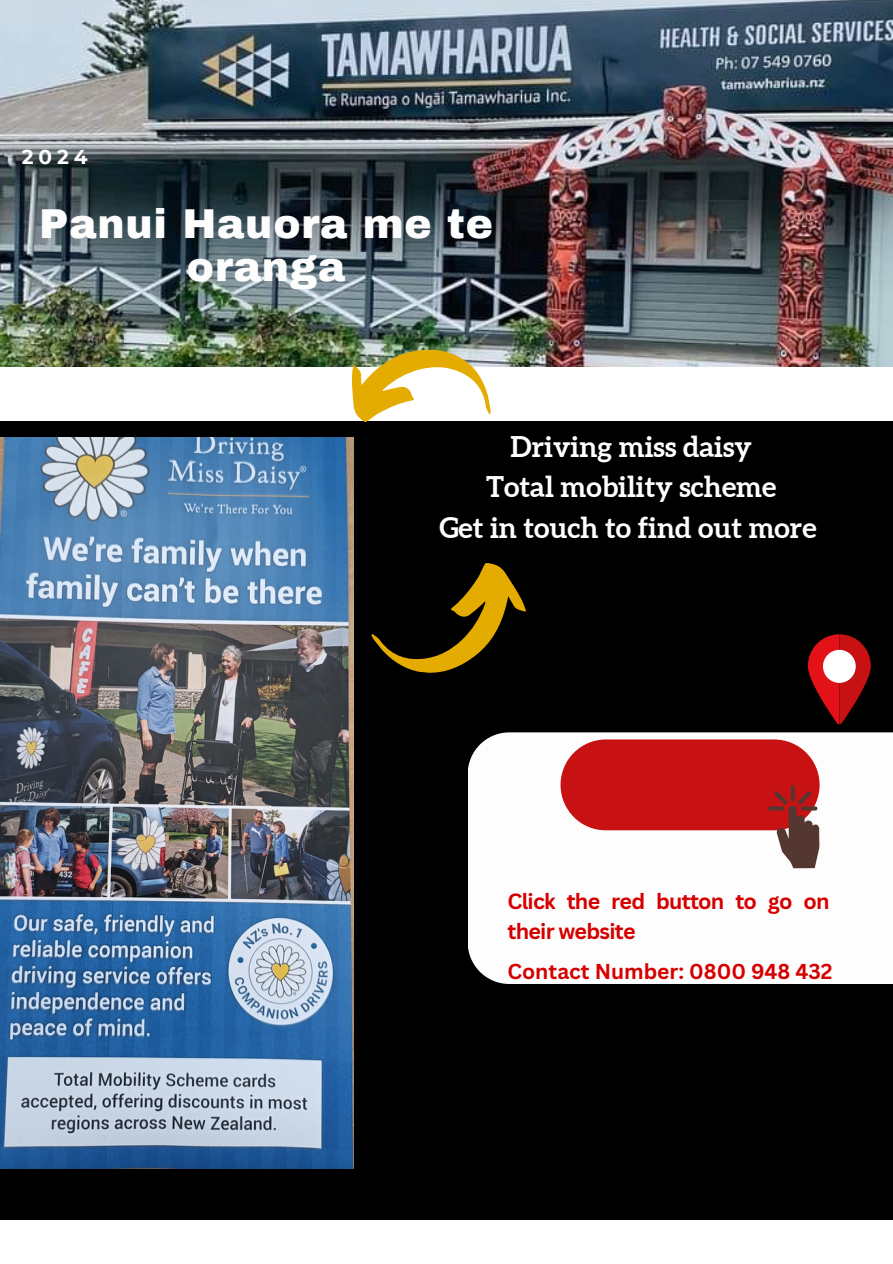
<style>
.page{position:relative;width:893px;height:1264px;background:#fff}
.page>*{position:absolute;margin:0;border:0;box-sizing:border-box;transform-origin:0 0}
.t1{font:900 40.8px/43.8px "Archivo";letter-spacing:.02em;color:#fdfdfd;text-align:center}
.t2{font:700 28.5px/40.5px "Aleo";color:#fff;text-align:center}
.t3{font:700 21.45px/29.2px "Canva Sans";letter-spacing:-.035em;color:#d60000}
.t4{font:700 21px "Canva Sans";color:#d60000}
.t5{font:700 20.1px "Montserrat";color:#fdfdfd}
</style>
<div class="page">
<div style="left:0;top:0;width:892px;height:1263px;background:#000"></div>
<img style="left:0;top:0;width:892px;height:367px">
<svg style="left:371px;top:563px;width:155px;height:110px"></svg>
<div style="left:0;top:367px;width:892px;height:54px;background:#fff"></div>
<img style="left:0;top:437px;width:353px;height:731px">
<img style="left:331px;top:311px;width:176px;height:165px">
<div style="left:0;top:1220px;width:892px;height:43px;background:#fff"></div>
<svg style="left:807px;top:634px;width:63px;height:90px"></svg>
<div style="left:822px;top:650px;width:33px;height:33px;background:#fff;border-radius:50%"></div>
<div style="left:468px;top:732px;width:424px;height:252px;background:#fdfdfd"></div>
<div style="left:560px;top:739px;width:259px;height:91px;background:#c81113;border-radius:45px"></div>
<svg style="left:768px;top:806px;width:16px;height:4px"></svg>
<svg style="left:790px;top:785px;width:4px;height:16px"></svg>
<svg style="left:774px;top:791px;width:45px;height:77px"></svg>
<p class="t5" style="left:22px;top:145px;width:68px">2024</p>
<h1 class="t1" style="left:39px;top:202px;width:455px">Panui Hauora me te oranga</h1>
<p class="t2" style="left:439px;top:426px;width:378px">Driving miss daisy<br>Total mobility scheme<br>Get in touch to find out more</p>
<p class="t3" style="left:507px;top:886px;width:324px">Click the red button to go on their website</p>
<p class="t4" style="left:507px;top:956px;width:326px">Contact Number: 0800 948 432</p>
</div>
